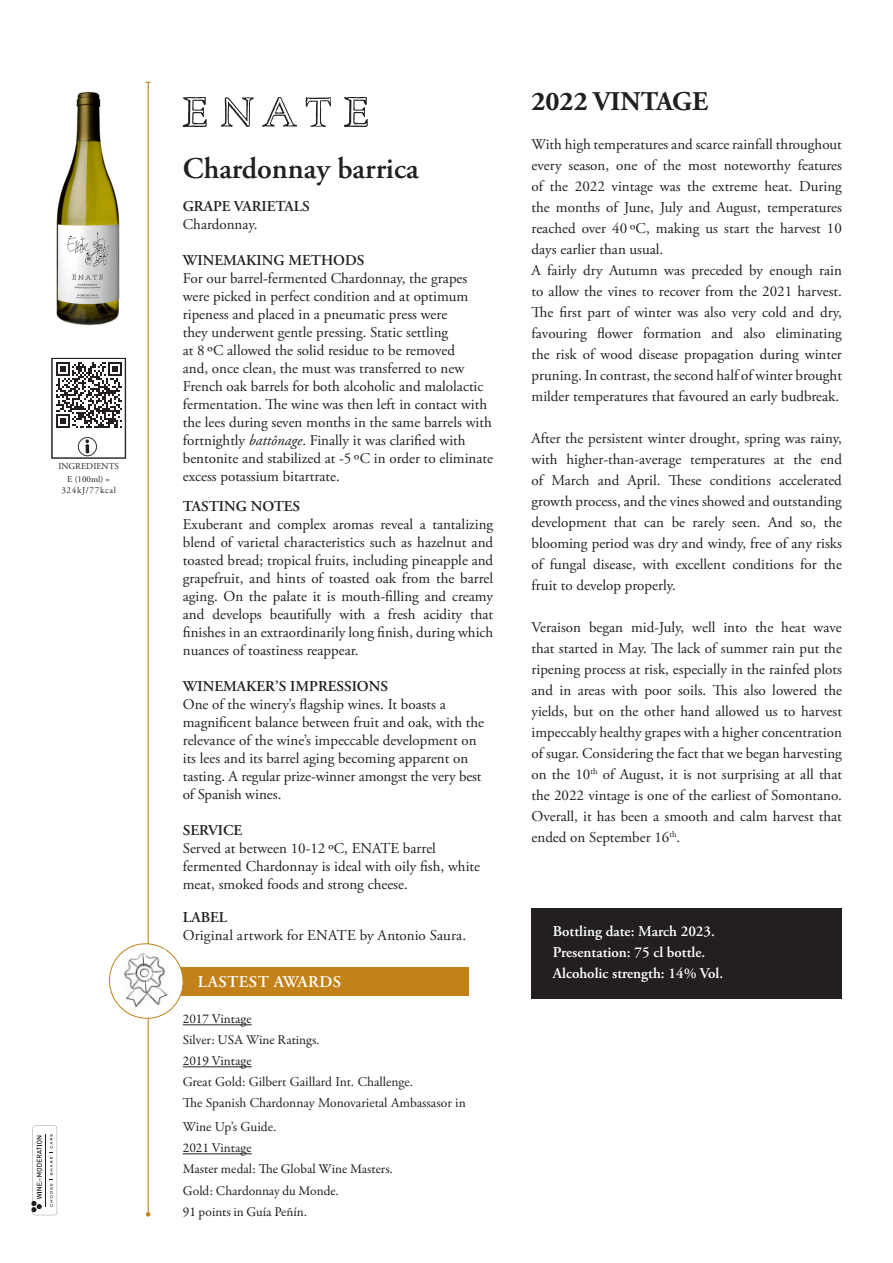
<style>
.page{position:relative;width:893px;height:1263px;background:#fff}
.page>*{position:absolute;margin:0;border:0;box-sizing:border-box;transform-origin:0 0}
.t1{font:600 30px "Adobe Garamond Pro";color:#231f20}
.t2{font:700 27px "Adobe Garamond Pro";color:#231f20}
.t3{font:600 16.5px "Adobe Garamond Pro";letter-spacing:.025em;color:#fff}
.Texto_Variedad{font:15px/21px "Adobe Garamond Pro";color:#231f20;text-align:justify}
.TEXTOS{font:15px/18px "Adobe Garamond Pro";color:#231f20}
.t4{font:600 15px "Adobe Garamond Pro";color:#fff}
.TEXTOS-2{font:600 15px "Adobe Garamond Pro";color:#231f20}
.Texto_Variedad-2{font:600 15px "Adobe Garamond Pro";color:#231f20}
.PREMIOS{font:13.5px "Garamond Premr Pro";color:#231f20}
.PREMIOS-2{font:13.5px "Adobe Garamond Pro";color:#231f20}
.t5{font:9px "Adobe Garamond Pro";color:#231f20}
.t6{font:9px "Adobe Garamond Pro";letter-spacing:.08em;color:#231f20}
.s1{font-style:italic}
</style>
<div class="page">
<hr style="left:148px;top:82px;width:1px;height:1132px;background:#c3811a">
<svg style="left:146px;top:1212px;width:4px;height:4px"></svg>
<svg style="left:221px;top:97px;width:33px;height:30px"></svg>
<svg style="left:344px;top:97px;width:24px;height:30px"></svg>
<svg style="left:183px;top:97px;width:24px;height:30px"></svg>
<svg style="left:306px;top:97px;width:25px;height:30px"></svg>
<svg style="left:262px;top:97px;width:35px;height:30px"></svg>
<div style="left:168px;top:966px;width:301px;height:29px;background:#c3811a"></div>
<hr style="left:183px;top:1024px;width:69px;height:1px;background:#231f20">
<hr style="left:183px;top:1066px;width:69px;height:1px;background:#231f20">
<hr style="left:183px;top:1153px;width:69px;height:1px;background:#231f20">
<svg style="left:108px;top:938px;width:80px;height:86px"></svg>
<img style="left:122px;top:949px;width:49px;height:63px">
<svg style="left:31px;top:1125px;width:26px;height:90px"></svg>
<hr style="left:46px;top:1134px;width:1px;height:73px;background:#231f20">
<div style="left:531px;top:908px;width:311px;height:90px;background:#231f20"></div>
<img style="left:56px;top:91px;width:64px;height:234px">
<svg style="left:56px;top:362px;width:66px;height:66px"></svg>
<img style="left:77px;top:436px;width:21px;height:20px">
<div style="left:52px;top:358px;width:74px;height:100px;border:1px solid #231f20"></div>
<p class="t5" style="left:58px;top:461px;width:62px">INGREDIENTS</p>
<p class="t5" style="left:67px;top:474px;width:44px">E (100ml) =</p>
<p class="t6" style="left:61px;top:485px;width:56px">324kJ/77kcal</p>
<p class="t1" style="left:183px;top:151px;width:237px">Chardonnay barrica</p>
<p class="Texto_Variedad-2" style="left:183px;top:197px;width:129px">GRAPE VARIETALS</p>
<p class="Texto_Variedad" style="left:183px;top:214px;width:76px">Chardonnay.</p>
<p class="Texto_Variedad-2" style="left:183px;top:251px;width:183px">WINEMAKING METHODS</p>
<p class="TEXTOS" style="left:183px;top:270px;width:312px">For our barrel-fermented Chardonnay, the grapes were picked in perfect condition and at optimum ripeness and placed in a pneumatic press were<br>they underwent gentle pressing. Static settling<br>at 8 ºC allowed the solid residue to be removed<br>and, once clean, the must was transferred to new French oak barrels for both alcoholic and malolactic fermentation. The wine was then left in contact with the lees during seven months in the same barrels with fortnightly <span class="s1">battônage</span>. Finally it was clarified with bentonite and stabilized at -5 ºC in order to eliminate excess potassium bitartrate.</p>
<p class="TEXTOS-2" style="left:183px;top:497px;width:119px">TASTING NOTES</p>
<p class="Texto_Variedad" style="left:183px;top:516px;width:312px;line-height:18px">Exuberant and complex aromas reveal a tantalizing blend of varietal characteristics such as hazelnut and toasted bread; tropical fruits, including pineapple and grapefruit, and hints of toasted oak from the barrel aging. On the palate it is mouth-filling and creamy and develops beautifully with a fresh acidity that finishes in an extraordinarily long finish, during which nuances of toastiness reappear.</p>
<p class="TEXTOS-2" style="left:183px;top:677px;width:207px">WINEMAKER’S IMPRESSIONS</p>
<p class="TEXTOS" style="left:183px;top:696px;width:303px">One of the winery’s flagship wines. It boasts a magnificent balance between fruit and oak, with the relevance of the wine’s impeccable development on its lees and its barrel aging becoming apparent on tasting. A regular prize-winner amongst the very best of Spanish wines.</p>
<p class="TEXTOS-2" style="left:183px;top:821px;width:61px">SERVICE</p>
<p class="TEXTOS" style="left:183px;top:840px;width:299px">Served at between 10-12 ºC, ENATE barrel fermented Chardonnay is ideal with oily fish, white meat, smoked foods and strong cheese.</p>
<p class="Texto_Variedad-2" style="left:183px;top:908px;width:46px">LABEL</p>
<p class="Texto_Variedad" style="left:183px;top:925px;width:285px">Original artwork for ENATE by Antonio Saura.</p>
<p class="t3" style="left:198px;top:972px;width:145px">LASTEST AWARDS</p>
<p class="PREMIOS" style="left:183px;top:1011px;width:70px">2017 Vintage</p>
<p class="PREMIOS" style="left:183px;top:1032px;width:138px">Silver: USA Wine Ratings.</p>
<p class="PREMIOS" style="left:183px;top:1053px;width:70px">2019 Vintage</p>
<p class="PREMIOS-2" style="left:183px;top:1074px;width:232px">Great Gold: Gilbert Gaillard Int. Challenge.</p>
<p class="PREMIOS-2" style="left:183px;top:1095px;width:284px">The Spanish Chardonnay Monovarietal Ambassasor in</p>
<p class="PREMIOS-2" style="left:183px;top:1119px;width:95px">Wine Up’s Guide.</p>
<p class="PREMIOS" style="left:183px;top:1140px;width:70px">2021 Vintage</p>
<p class="PREMIOS" style="left:183px;top:1161px;width:211px">Master medal: The Global Wine Masters.</p>
<p class="PREMIOS" style="left:183px;top:1182px;width:157px">Gold: Chardonnay du Monde.</p>
<p class="PREMIOS" style="left:183px;top:1203px;width:125px">91 points in Guía Peñín.</p>
<p class="t2" style="left:531px;top:86px;width:178px">2022 VINTAGE</p>
<p class="Texto_Variedad" style="left:531px;top:134px;width:312px">With high temperatures and scarce rainfall throughout every season, one of the most noteworthy features of the 2022 vintage was the extreme heat. During the months of June, July and August, temperatures reached over 40 ºC, making us start the harvest 10 days earlier than usual.</p>
<p class="Texto_Variedad" style="left:531px;top:260px;width:312px">A fairly dry Autumn was preceded by enough rain to allow the vines to recover from the 2021 harvest.<br>The first part of winter was also very cold and dry, favouring flower formation and also eliminating the risk of wood disease propagation during winter pruning. In contrast, the second half of winter brought milder temperatures that favoured an early budbreak.</p>
<p class="Texto_Variedad" style="left:531px;top:428px;width:312px">After the persistent winter drought, spring was rainy, with higher-than-average temperatures at the end of March and April. These conditions accelerated growth process, and the vines showed and outstanding development that can be rarely seen. And so, the blooming period was dry and windy, free of any risks of fungal disease, with excellent conditions for the fruit to develop properly.</p>
<p class="Texto_Variedad" style="left:531px;top:617px;width:312px">Veraison began mid-July, well into the heat wave that started in May. The lack of summer rain put the ripening process at risk, especially in the rainfed plots and in areas with poor soils. This also lowered the yields, but on the other hand allowed us to harvest impeccably healthy grapes with a higher concentration of sugar. Considering the fact that we began harvesting on the 10<sup>th</sup> of August, it is not surprising at all that the 2022 vintage is one of the earliest of Somontano.<br>Overall, it has been a smooth and calm harvest that ended on September 16<sup>th</sup>.</p>
<p class="t4" style="left:553px;top:922px;width:164px">Bottling date: March 2023.</p>
<p class="t4" style="left:553px;top:943px;width:154px">Presentation: 75 cl bottle.</p>
<p class="t4" style="left:553px;top:964px;width:172px">Alcoholic strength: 14% Vol.</p>
</div>
